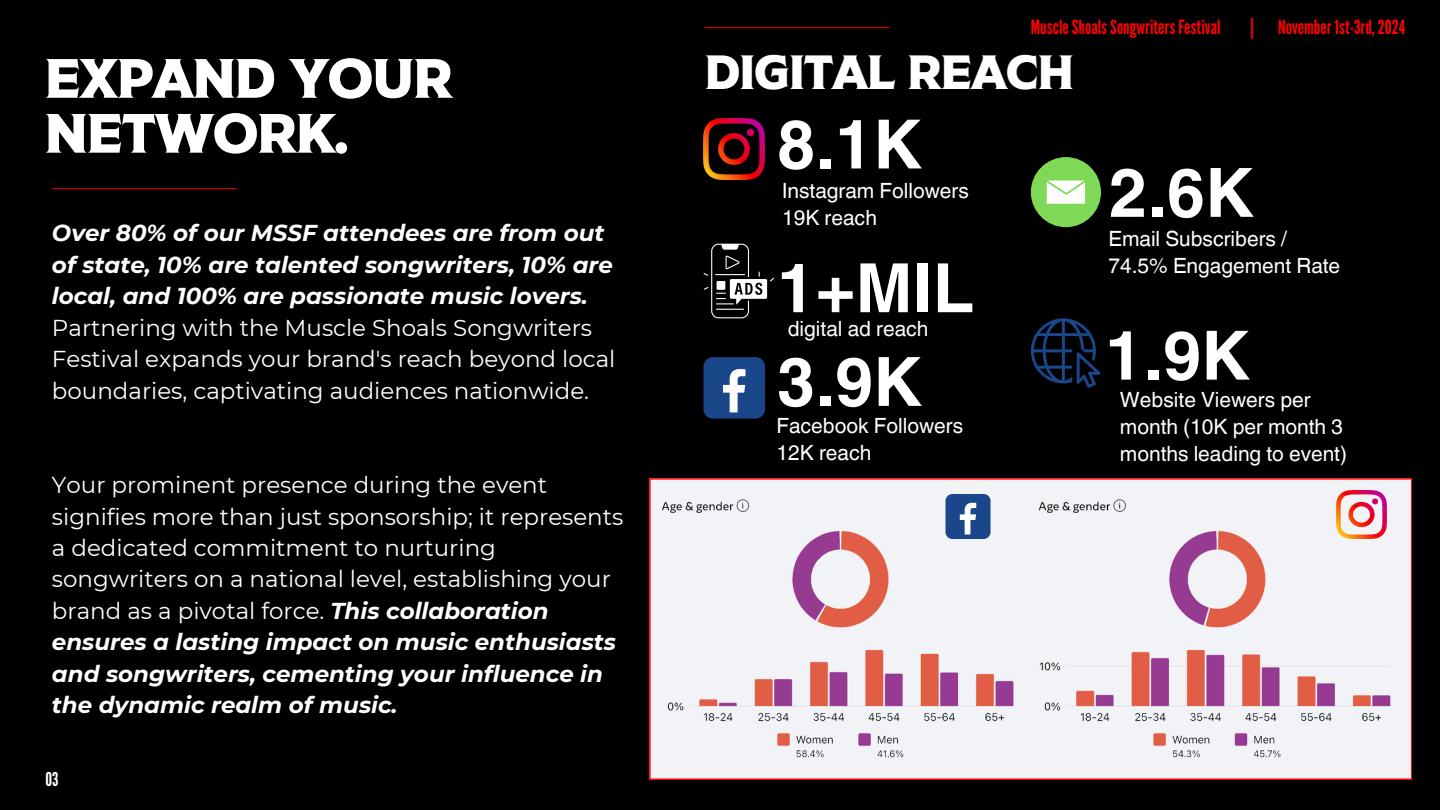
<style>
.page{position:relative;width:1440px;height:810px;background:#000}
.page>*{position:absolute;margin:0;border:0;box-sizing:border-box;transform-origin:0 0}
.t1{font:700 68px "Helvetica World";color:#fff}
.t2{font:55.3px "SS Baldwins Serif";letter-spacing:-.03em;color:#fff}
.t3{font:48px "SS Baldwins Serif";letter-spacing:-.03em;color:#fff}
.t4{font:23px/31.5px "Montserrat";color:#fff}
.t5{font:21px/27px "Helvetica World";color:#fff}
.t6{font:19.5px "League Gothic";color:#f00}
.t7{font:19px "League Gothic";color:#fff}
.s1{font-weight:700;font-style:italic}
</style>
<div class="page">
<hr style="left:52px;top:188px;width:185px;height:1px;background:#f00">
<hr style="left:705px;top:27px;width:184px;height:1px;background:#f00">
<img style="left:703px;top:118px;width:61px;height:61px">
<div style="left:703px;top:357px;width:62px;height:62px;background:#1a4789;border-radius:9px"></div>
<svg style="left:723px;top:369px;width:22px;height:43px"></svg>
<div style="left:1031px;top:157px;width:70px;height:70px;background:#7ed957;border-radius:50%"></div>
<svg style="left:1047px;top:181px;width:38px;height:23px"></svg>
<svg style="left:1031px;top:318px;width:69px;height:70px"></svg>
<svg style="left:650px;top:479px;width:762px;height:300px;background:#e9dce2"></svg>
<svg style="left:703px;top:244px;width:71px;height:74px"></svg>
<p class="t6" style="left:1031px;top:15px;width:191px">MuscleShoalsSongwritersFestival</p>
<p class="t6" style="left:1251px;top:15px;width:156px">| November 1st-3rd,2024</p>
<p class="t2" style="left:44px;top:56px;width:410px">EXPAND YOUR</p>
<p class="t3" style="left:705px;top:53px;width:371px">DIGITAL REACH</p>
<p class="t2" style="left:44px;top:111px;width:306px">NETWORK.</p>
<p class="t1" style="left:777px;top:89px;width:147px">8.1K</p>
<p class="t4" style="left:52px;top:217px;width:565px"><span class="s1">Over 80% of our MSSF attendees are from out of state, 10% are talented songwriters, 10% are local, and 100% are passionate music lovers.<br></span>Partnering with the Muscle Shoals Songwriters Festival expands your brand's reach beyond local boundaries, captivating audiences nationwide.</p>
<p class="t4" style="left:52px;top:469px;width:573px">Your prominent presence during the event signifies more than just sponsorship; it represents a dedicated commitment to nurturing songwriters on a national level, establishing your brand as a pivotal force. <span class="s1">This collaboration ensures a lasting impact on music enthusiasts and songwriters, cementing your influence in the dynamic realm of music.</span></p>
<p class="t7" style="left:45px;top:768px;width:15px">03</p>
<p class="t5" style="left:782px;top:177px;width:188px">Instagram Followers</p>
<p class="t5" style="left:782px;top:204px;width:96px">19K reach</p>
<p class="t1" style="left:777px;top:233px;width:198px">1+MIL</p>
<p class="t5" style="left:788px;top:315px;width:142px">digital ad reach</p>
<p class="t1" style="left:777px;top:326px;width:147px">3.9K</p>
<p class="t5" style="left:777px;top:412px;width:188px">Facebook Followers</p>
<p class="t5" style="left:777px;top:439px;width:96px">12K reach</p>
<p class="t1" style="left:1108px;top:137px;width:147px">2.6K</p>
<p class="t5" style="left:1108px;top:226px;width:180px">Email Subscribers /</p>
<p class="t5" style="left:1108px;top:253px;width:233px">74.5% Engagement Rate</p>
<p class="t1" style="left:1105px;top:300px;width:147px">1.9K</p>
<p class="t5" style="left:1120px;top:386px;width:229px">Website Viewers per month (10K per month 3 months leading to event)</p>
</div>
